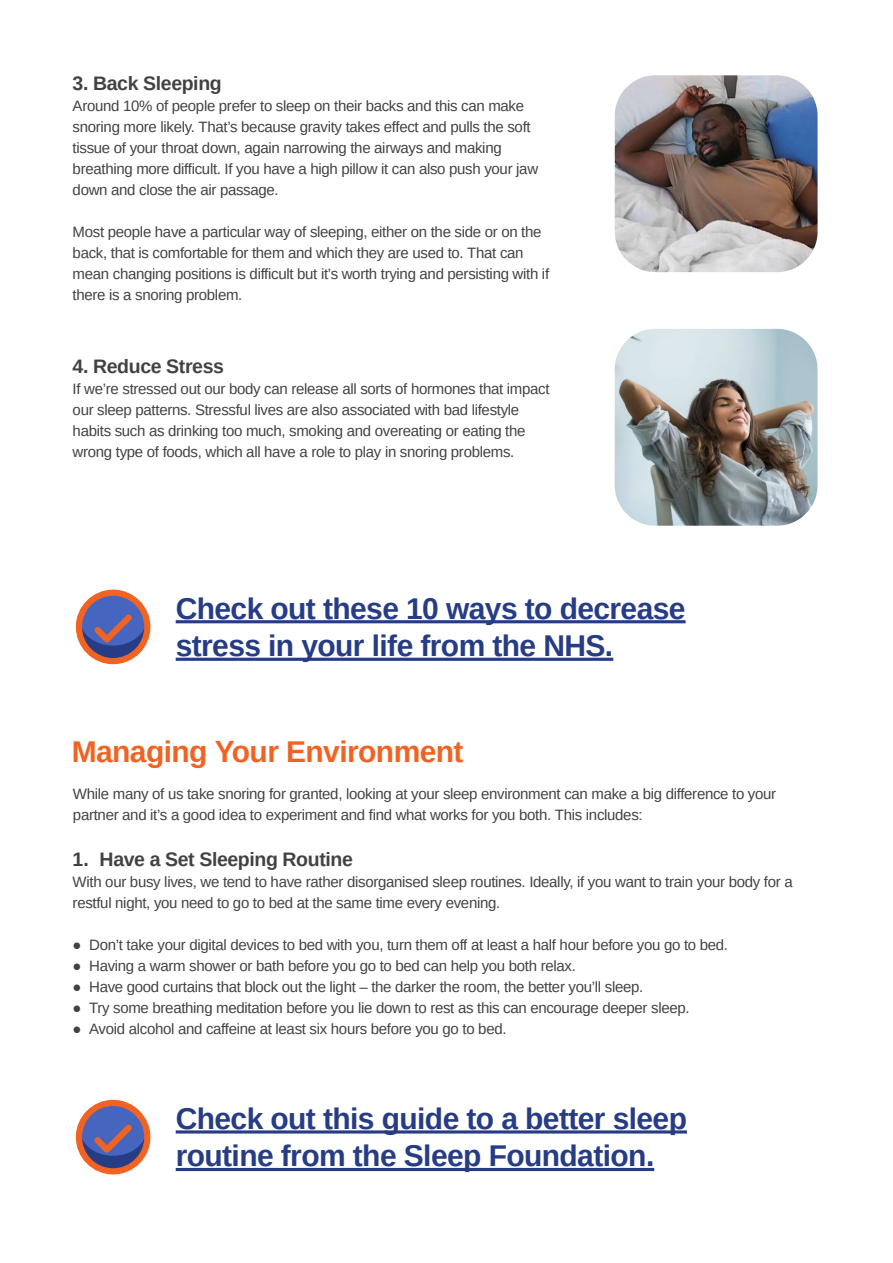
<style>
.page{position:relative;width:893px;height:1263px;background:#fff}
.page>*{position:absolute;margin:0;border:0;box-sizing:border-box;transform-origin:0 0}
.t1{font:700 30px/37.5px "Arimo";letter-spacing:-.02em;color:#263c85}
.t2{font:700 30px "Arimo";letter-spacing:-.02em;color:#f16322}
.t3{font:700 19.5px "Arimo";letter-spacing:-.02em;color:#424242}
.t4{font:15px/21px "Arimo";letter-spacing:-.02em;color:#424242}
</style>
<div class="page">
<img style="left:615px;top:75px;width:203px;height:197px">
<img style="left:615px;top:329px;width:203px;height:197px">
<hr style="left:176px;top:620px;width:510px;height:3px;background:#263c85">
<hr style="left:176px;top:658px;width:437px;height:3px;background:#263c85">
<svg style="left:76px;top:589px;width:74px;height:75px"></svg>
<hr style="left:176px;top:1130px;width:511px;height:3px;background:#263c85">
<hr style="left:176px;top:1168px;width:478px;height:3px;background:#263c85">
<svg style="left:76px;top:1099px;width:74px;height:75px"></svg>
<h2 class="t3" style="left:73px;top:69px;width:151px">3. Back Sleeping</h2>
<p class="t4" style="left:73px;top:95px;width:467px">Around 10% of people prefer to sleep on their backs and this can make snoring more likely. That’s because gravity takes effect and pulls the soft tissue of your throat down, again narrowing the airways and making breathing more difficult. If you have a high pillow it can also push your jaw down and close the air passage.</p>
<p class="t4" style="left:73px;top:221px;width:478px">Most people have a particular way of sleeping, either on the side or on the back, that is comfortable for them and which they are used to. That can mean changing positions is difficult but it’s worth trying and persisting with if there is a snoring problem.</p>
<h2 class="t3" style="left:73px;top:353px;width:153px">4. Reduce Stress</h2>
<p class="t4" style="left:73px;top:379px;width:478px">If we’re stressed out our body can release all sorts of hormones that impact our sleep patterns. Stressful lives are also associated with bad lifestyle habits such as drinking too much, smoking and overeating or eating the wrong type of foods, which all have a role to play in snoring problems.</p>
<h1 class="t1" style="left:176px;top:590px;width:511px">Check out these 10 ways to decrease stress in your life from the NHS.</h1>
<h1 class="t2" style="left:72px;top:731px;width:393px">Managing Your Environment</h1>
<p class="t4" style="left:73px;top:783px;width:705px">While many of us take snoring for granted, looking at your sleep environment can make a big difference to your partner and it’s a good idea to experiment and find what works for you both. This includes:</p>
<h2 class="t3" style="left:73px;top:846px;width:282px">1. Have a Set Sleeping Routine</h2>
<p class="t4" style="left:73px;top:871px;width:721px">With our busy lives, we tend to have rather disorganised sleep routines. Ideally, if you want to train your body for a restful night, you need to go to bed at the same time every evening.</p>
<p class="t4" style="left:73px;top:934px;width:657px">● Don’t take your digital devices to bed with you, turn them off at least a half hour before you go to bed.</p>
<p class="t4" style="left:73px;top:955px;width:505px">● Having a warm shower or bath before you go to bed can help you both relax.</p>
<p class="t4" style="left:73px;top:976px;width:572px">● Have good curtains that block out the light – the darker the room, the better you’ll sleep.</p>
<p class="t4" style="left:73px;top:997px;width:618px">● Try some breathing meditation before you lie down to rest as this can encourage deeper sleep.</p>
<p class="t4" style="left:73px;top:1018px;width:435px">● Avoid alcohol and caffeine at least six hours before you go to bed.</p>
<h1 class="t1" style="left:176px;top:1100px;width:513px">Check out this guide to a better sleep routine from the Sleep Foundation.</h1>
</div>
